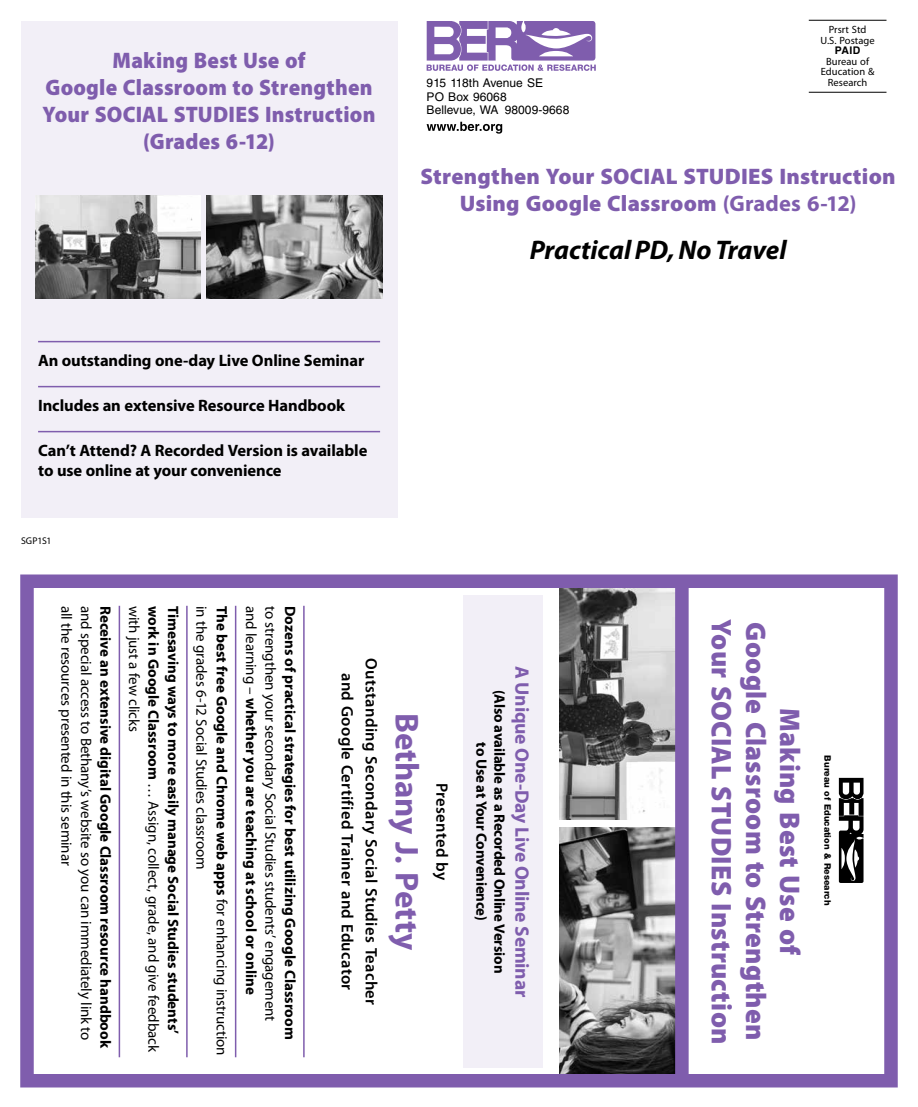
<style>
.page{position:relative;width:918px;height:1107px;background:#fff}
.page>*{position:absolute;margin:0;border:0;box-sizing:border-box;transform-origin:0 0}
.t1{font:700 33px "Myriad Pro";letter-spacing:-.005em;color:#7f5dad}
.t2{font:900 28.5px "Myriad Pro";letter-spacing:.01em;color:#7f5dad;scale:.96 1}
.t3{font:italic 700 27px "Myriad Pro";letter-spacing:-.005em;color:#000}
.t4{font:900 22.5px/27px "Myriad Pro";letter-spacing:.01em;color:#7f5dad;text-align:center;scale:.95 1}
.t5{font:900 22.5px/27px "Myriad Pro";letter-spacing:.01em;color:#7f5dad;text-align:center}
.t6{font:700 19.5px "Myriad Pro";letter-spacing:-.01em;color:#7f5dad}
.t7{font:700 16.5px/19.5px "Myriad Pro";letter-spacing:-.005em;color:#000}
.t8{font:600 16.5px/24px "Myriad Pro";letter-spacing:.02em;color:#000;text-align:center}
.t9{font:700 15px/18px "Myriad Pro";letter-spacing:-.005em;color:#000;text-align:center}
.t10{font:15px "Myriad Pro";letter-spacing:-.005em;color:#000}
.t11{font:12px/13.5px "Helvetica LT Std";letter-spacing:.005em;color:#000}
.t12{font:10.5px/10.5px "Myriad Pro";letter-spacing:.005em;color:#000;text-align:center}
.t13{font:700 10.5px "Helvetica LT Std";color:#000}
.t14{font:9.75px "Myriad Pro";letter-spacing:-.015em;color:#000}
.t15{font:800 9px "Helvetica Neue LT Std";color:#000}
.s1{font-weight:700}
.s2{font-weight:400}
</style>
<div class="page">
<div style="left:21px;top:21px;width:376px;height:497px;background:#f2eff7"></div>
<div style="left:464px;top:595px;width:79px;height:473px;background:#f2eff7"></div>
<hr style="left:38px;top:341px;width:342px;height:1px;background:#7f5dad">
<hr style="left:38px;top:386px;width:342px;height:1px;background:#7f5dad">
<hr style="left:38px;top:431px;width:342px;height:1px;background:#7f5dad">
<hr style="left:303px;top:606px;width:2px;height:451px;background:#7f5dad">
<hr style="left:235px;top:606px;width:1px;height:451px;background:#7f5dad">
<hr style="left:186px;top:606px;width:2px;height:451px;background:#7f5dad">
<hr style="left:119px;top:606px;width:1px;height:451px;background:#7f5dad">
<hr style="left:809px;top:20px;width:78px;height:1px;background:#000">
<hr style="left:809px;top:92px;width:78px;height:1px;background:#000">
<svg style="left:427px;top:21px;width:169px;height:50px"></svg>
<svg style="left:427px;top:122px;width:75px;height:12px"></svg>
<svg style="left:839px;top:778px;width:25px;height:105px"></svg>
<img style="left:560px;top:828px;width:115px;height:245px">
<img style="left:560px;top:589px;width:115px;height:231px">
<div style="left:675px;top:579px;width:14px;height:504px;background:#7f5dad"></div>
<div style="left:20px;top:574px;width:878px;height:514px;border:14px solid #7f5dad"></div>
<img style="left:206px;top:195px;width:177px;height:104px">
<img style="left:36px;top:195px;width:165px;height:104px">
<h3 class="t4" style="left:43px;top:46px;width:352px">Making Best Use of<br>Google Classroom to Strengthen<br>Your SOCIAL STUDIES Instruction (Grades 6-12)</h3>
<p class="t12" style="left:821px;top:24px;width:56px">Prsrt Std<br>U.S. Postage</p>
<p class="t13" style="left:835px;top:44px;width:27px">PAID</p>
<p class="t12" style="left:821px;top:56px;width:55px">Bureau of<br>Education &amp;</p>
<p class="t11" style="left:427px;top:76px;width:118px">915 118th Avenue SE</p>
<p class="t12" style="left:828px;top:77px;width:41px">Research</p>
<p class="t11" style="left:427px;top:90px;width:144px">PO Box 96068<br>Bellevue, WA 98009‑9668</p>
<h3 class="t5" style="left:421px;top:162px;width:477px">Strengthen Your SOCIAL STUDIES Instruction<br>Using Google Classroom <span class="s1">(Grades 6-12)</span></h3>
<h3 class="t3" style="left:530px;top:232px;width:258px">Practical PD, No Travel</h3>
<p class="t7" style="left:38px;top:351px;width:328px">An outstanding one-day Live Online Seminar</p>
<p class="t7" style="left:38px;top:396px;width:309px">Includes an extensive Resource Handbook</p>
<p class="t7" style="left:38px;top:441px;width:331px">Can’t Attend? A Recorded Version is available to use online at your convenience</p>
<p class="t14" style="left:21px;top:535px;width:32px">SGP1S1</p>
<p class="t10" style="left:163px;top:606px;width:448px;rotate:90deg"><span class="s1">work in Google Classroom</span> … Assign, collect, grade, and give feedback</p>
<p class="t9" style="left:183px;top:606px;width:430px;rotate:90deg">Timesaving ways to more easily manage Social Studies students’</p>
<p class="t10" style="left:211px;top:606px;width:266px;rotate:90deg">in the grades 6-12 Social Studies classroom</p>
<p class="t9" style="left:231px;top:606px;width:451px;rotate:90deg">The best free Google and Chrome web apps <span class="s2">for enhancing instruction</span></p>
<p class="t10" style="left:76px;top:606px;width:261px;rotate:90deg">all the resources presented in this seminar</p>
<p class="t10" style="left:95px;top:606px;width:436px;rotate:90deg">and special access to Bethany’s website so you can immediately link to</p>
<p class="t9" style="left:115px;top:606px;width:444px;rotate:90deg">Receive an extensive digital Google Classroom resource handbook</p>
<p class="t10" style="left:143px;top:606px;width:128px;rotate:90deg">with just a few clicks</p>
<p class="t9" style="left:261px;top:606px;width:390px;rotate:90deg"><span class="s2">and learning –</span> whether you are teaching at school or online</p>
<p class="t10" style="left:280px;top:606px;width:417px;rotate:90deg">to strengthen your secondary Social Studies students’ engagement</p>
<p class="t9" style="left:300px;top:606px;width:435px;rotate:90deg">Dozens of practical strategies for best utilizing Google Classroom</p>
<p class="t8" style="left:384px;top:658px;width:348px;rotate:90deg">Outstanding Secondary Social Studies Teacher and Google Certified Trainer and Educator</p>
<h1 class="t1" style="left:429px;top:713px;width:239px;rotate:90deg">Bethany J. Petty</h1>
<p class="t8" style="left:454px;top:783px;width:99px;rotate:90deg">Presented by</p>
<h3 class="t6" style="left:535px;top:666px;width:333px;rotate:90deg">A Unique One-Day Live Online Seminar</h3>
<p class="t9" style="left:509px;top:690px;width:285px;rotate:90deg">(Also available as a Recorded Online Version to Use at Your Convenience)</p>
<h2 class="t2" style="left:741px;top:619px;width:445px;rotate:90deg">Your SOCIAL STUDIES Instruction</h2>
<h2 class="t2" style="left:775px;top:622px;width:437px;rotate:90deg">Google Classroom to Strengthen</h2>
<h2 class="t2" style="left:809px;top:708px;width:259px;rotate:90deg">Making Best Use of</h2>
<p class="t15" style="left:833px;top:755px;width:151px;rotate:90deg">Bureau of Education &amp; Research</p>
</div>
